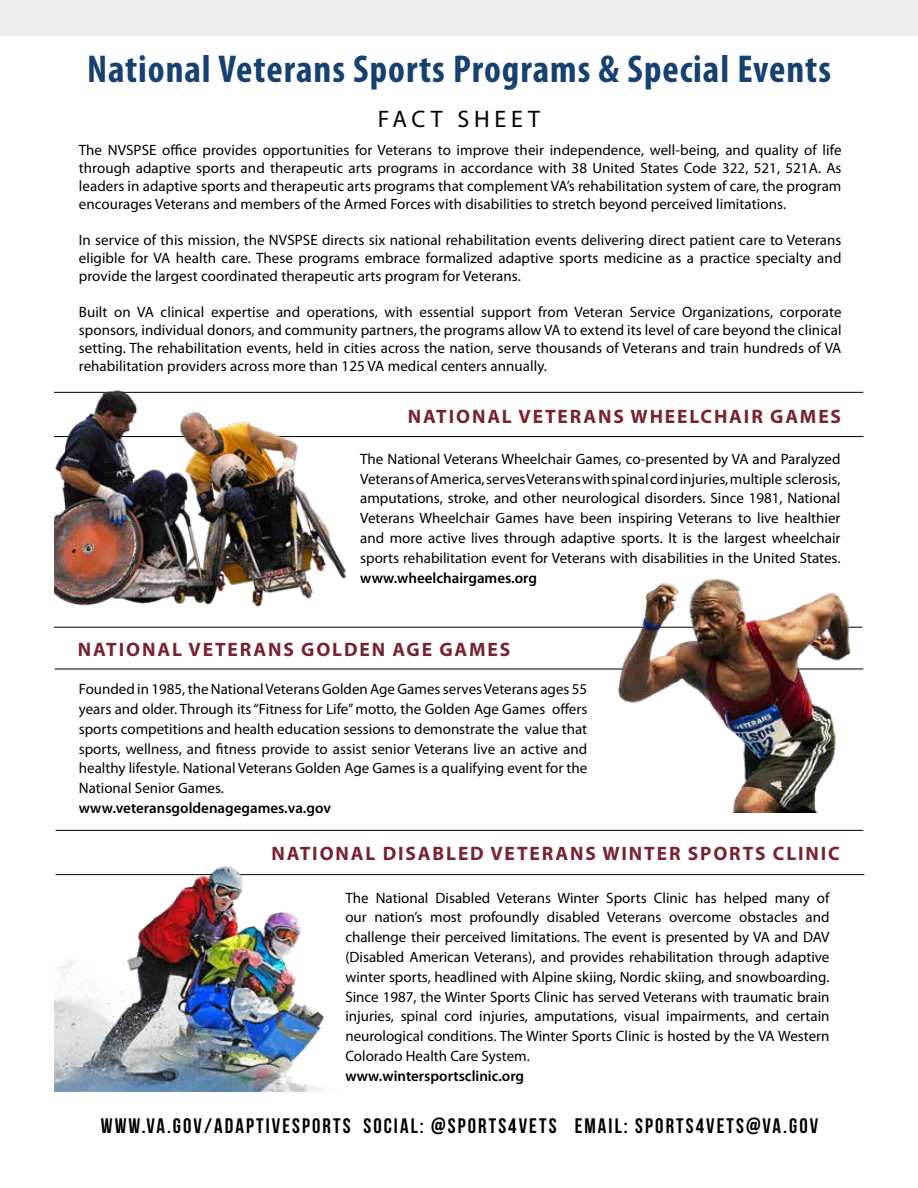
<style>
.page{position:relative;width:918px;height:1188px;background:#fff}
.page>*{position:absolute;margin:0;border:0;box-sizing:border-box;transform-origin:0 0}
.t1{font:700 condensed 39px "Myriad Pro";letter-spacing:.025em;color:#174171}
.t2{font:24px "Myriad Pro";letter-spacing:.2em;color:#000}
.t3{font:21px "Bebas Neue";letter-spacing:.1em;color:#000}
.t4{font:700 19.5px "Myriad Pro";letter-spacing:.095em;color:#772432}
.t5{font:15px/19.8px "Myriad Pro";color:#000;text-align:justify}
.t6{font:600 15px "Myriad Pro";color:#000}
</style>
<div class="page">
<div style="left:0;top:0;width:918px;height:36px;background:#eaeef0"></div>
<hr style="left:55px;top:669px;width:808px;height:1px;background:#000">
<hr style="left:56px;top:874px;width:808px;height:1px;background:#000">
<hr style="left:56px;top:830px;width:807px;height:1px;background:#000">
<img style="left:54px;top:866px;width:309px;height:226px">
<hr style="left:54px;top:436px;width:809px;height:1px;background:#000">
<hr style="left:54px;top:627px;width:808px;height:1px;background:#000">
<img style="left:545px;top:578px;width:318px;height:234px">
<hr style="left:54px;top:392px;width:809px;height:1px;background:#000">
<img style="left:54px;top:390px;width:308px;height:238px">
<h1 class="t1" style="left:87px;top:45px;width:745px">National Veterans Sports Programs &amp; Special Events</h1>
<h2 class="t2" style="left:378px;top:104px;width:164px">FACT SHEET</h2>
<p class="t5" style="left:79px;top:141px;width:764px;line-height:18px">The NVSPSE office provides opportunities for Veterans to improve their independence, well-being, and quality of life through adaptive sports and therapeutic arts programs in accordance with 38 United States Code 322, 521, 521A. As leaders in adaptive sports and therapeutic arts programs that complement VA’s rehabilitation system of care, the program encourages Veterans and members of the Armed Forces with disabilities to stretch beyond perceived limitations.</p>
<p class="t5" style="left:79px;top:231px;width:764px;line-height:18px">In service of this mission, the NVSPSE directs six national rehabilitation events delivering direct patient care to Veterans eligible for VA health care. These programs embrace formalized adaptive sports medicine as a practice specialty and provide the largest coordinated therapeutic arts program for Veterans.</p>
<p class="t5" style="left:79px;top:303px;width:764px;line-height:18px">Built on VA clinical expertise and operations, with essential support from Veteran Service Organizations, corporate sponsors, individual donors, and community partners, the programs allow VA to extend its level of care beyond the clinical setting. The rehabilitation events, held in cities across the nation, serve thousands of Veterans and train hundreds of VA rehabilitation providers across more than 125 VA medical centers annually.</p>
<h3 class="t4" style="left:408px;top:403px;width:435px">NATIONAL VETERANS WHEELCHAIR GAMES</h3>
<p class="t5" style="left:360px;top:449px;width:482px">The National Veterans Wheelchair Games, co-presented by VA and Paralyzed Veterans of America, serves Veterans with spinal cord injuries, multiple sclerosis, amputations, stroke, and other neurological disorders. Since 1981, National Veterans Wheelchair Games have been inspiring Veterans to live healthier and more active lives through adaptive sports. It is the largest wheelchair sports rehabilitation event for Veterans with disabilities in the United States.</p>
<p class="t6" style="left:360px;top:568px;width:178px">www.wheelchairgames.org</p>
<h3 class="t4" style="left:78px;top:637px;width:434px">NATIONAL VETERANS GOLDEN AGE GAMES</h3>
<p class="t5" style="left:79px;top:679px;width:510px">Founded in 1985, the National Veterans Golden Age Games serves Veterans ages 55 years and older. Through its “Fitness for Life” motto, the Golden Age Games offers sports competitions and health education sessions to demonstrate the value that sports, wellness, and fitness provide to assist senior Veterans live an active and healthy lifestyle. National Veterans Golden Age Games is a qualifying event for the National Senior Games.</p>
<p class="t6" style="left:79px;top:798px;width:254px">www.veteransgoldenagegames.va.gov</p>
<h3 class="t4" style="left:271px;top:841px;width:570px">NATIONAL DISABLED VETERANS WINTER SPORTS CLINIC</h3>
<p class="t5" style="left:345px;top:887px;width:486px">The National Disabled Veterans Winter Sports Clinic has helped many of our nation’s most profoundly disabled Veterans overcome obstacles and challenge their perceived limitations. The event is presented by VA and DAV (Disabled American Veterans), and provides rehabilitation through adaptive winter sports, headlined with Alpine skiing, Nordic skiing, and snowboarding.<br>Since 1987, the Winter Sports Clinic has served Veterans with traumatic brain injuries, spinal cord injuries, amputations, visual impairments, and certain neurological conditions. The Winter Sports Clinic is hosted by the VA Western Colorado Health Care System.</p>
<p class="t6" style="left:345px;top:1066px;width:180px">www.wintersportsclinic.org</p>
<h3 class="t3" style="left:101px;top:1114px;width:719px">WWW.VA.GOV/ADAPTIVESPORTS SOCIAL: @SPORTS4VETS EMAIL: SPORTS4VETS@VA.GOV</h3>
</div>
